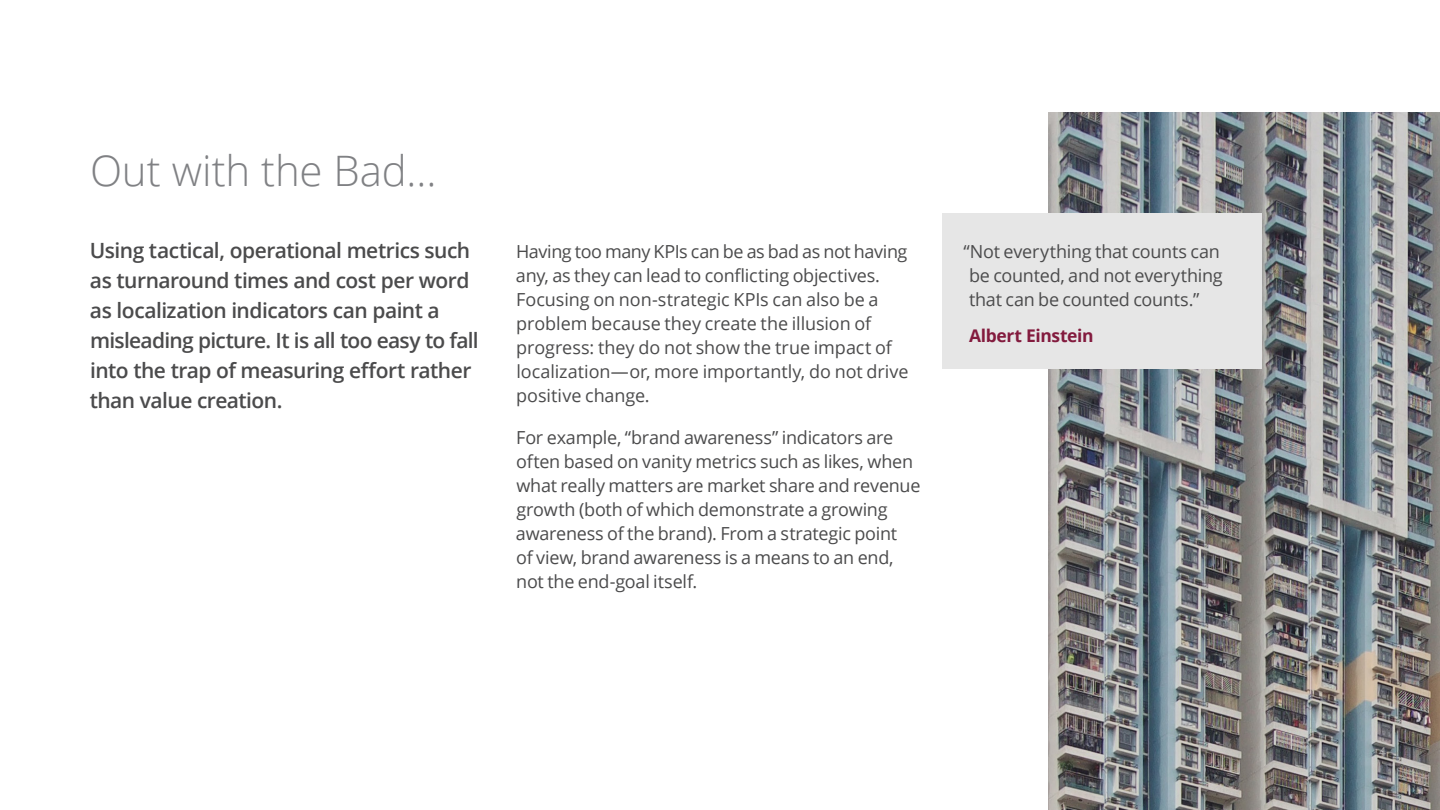
<style>
.page{position:relative;width:1440px;height:810px;background:#fff}
.page>*{position:absolute;margin:0;border:0;box-sizing:border-box;transform-origin:0 0}
.Page_Title{font:300 42px "Open Sans";letter-spacing:-.005em;color:#808184}
.Introduction{font:600 21px/30px "Open Sans";letter-spacing:-.025em;color:#4b4b4c}
.Body{font:18px/24px "Open Sans";letter-spacing:-.01em;color:#4b4b4c}
.t1{font:700 17.4px "Open Sans";letter-spacing:-.02em;color:#831b3e}
.t2{font:12px "Open Sans";color:#aaa}
</style>
<div class="page">
<img style="left:1048px;top:112px;width:392px;height:698px">
<div style="left:942px;top:213px;width:319px;height:156px;background:#e6e6e6"></div>
<p class="Page_Title" style="left:90px;top:142px;width:348px">Out with the Bad…</p>
<p class="Introduction" style="left:90px;top:235px;width:391px">Using tactical, operational metrics such as turnaround times and cost per word as localization indicators can paint a misleading picture. It is all too easy to fall into the trap of measuring effort rather than value creation.</p>
<p class="Body" style="left:516px;top:239px;width:394px">Having too many KPIs can be as bad as not having any, as they can lead to conflicting objectives.<br>Focusing on non-strategic KPIs can also be a problem because they create the illusion of progress: they do not show the true impact of localization—or, more importantly, do not drive positive change.</p>
<p class="Body" style="left:516px;top:425px;width:406px">For example, “brand awareness” indicators are often based on vanity metrics such as likes, when what really matters are market share and revenue growth (both of which demonstrate a growing awareness of the brand). From a strategic point<br>of view, brand awareness is a means to an end, not the end-goal itself.</p>
<p class="Body" style="left:969px;top:239px;width:255px;text-indent:-6px">“Not everything that counts can be counted, and not everything that can be counted counts.”</p>
<p class="t1" style="left:969px;top:323px;width:126px">Albert Einstein</p>
<p class="t2" style="left:1379px;top:743px;width:8px">4</p>
</div>
